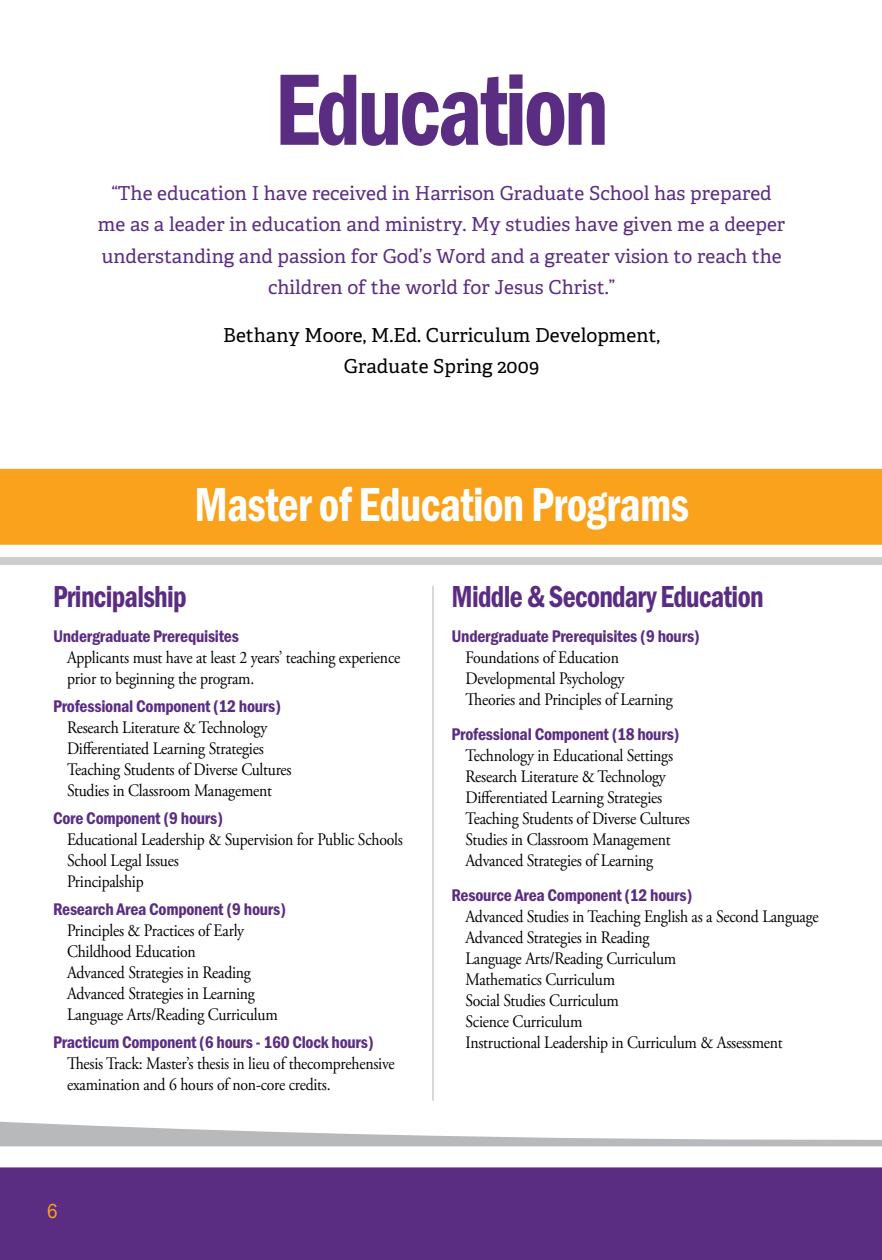
<style>
.page{position:relative;width:882px;height:1260px;background:#fff}
.page>*{position:absolute;margin:0;border:0;box-sizing:border-box;transform-origin:0 0}
.t1{font:105px "Franklin Gothic URW Con Dem";letter-spacing:-.035em;color:#5b2d82;scale:.9 1}
.t2{font:49.52px "Franklin Gothic URW Con Dem";letter-spacing:-.015em;color:#fff;scale:.9 1}
.t3{font:31.5px "Franklin Gothic URW Con Dem";letter-spacing:-.025em;color:#5b2d82;scale:.9 1}
.t4{font:21px "Franklin Gothic URW Con Boo";color:#faa21b}
.t5{font:19.25px/31.5px "Adelle";color:#5b2d82;text-align:center}
.t6{font:19.25px/31.5px "Adelle";color:#000;text-align:center}
.t7{font:17.5px/21px "Adobe Garamond Pro";letter-spacing:-.015em;color:#000;scale:.9 1}
.t8{font:17.5px "Franklin Gothic URW Con Dem";letter-spacing:-.015em;color:#5b2d82}
</style>
<div class="page">
<svg style="left:0;top:1121px;width:882px;height:25px"></svg>
<svg style="left:0;top:1146px;width:882px;height:114px"></svg>
<svg style="left:0;top:468px;width:882px;height:95px;background:#f7b145"></svg>
<hr style="left:432px;top:586px;width:2px;height:515px;background:#d1d3d4">
<h1 class="t1" style="left:275px;top:40px;width:373px">Education</h1>
<p class="t5" style="left:98px;top:177px;width:689px">“The education I have received in Harrison Graduate School has prepared me as a leader in education and ministry. My studies have given me a deeper understanding and passion for God’s Word and a greater vision to reach the children of the world for Jesus Christ.”</p>
<p class="t6" style="left:223px;top:318px;width:438px">Bethany Moore, M.Ed. Curriculum Development,<br>Graduate Spring 2009</p>
<h2 class="t2" style="left:194px;top:472px;width:551px">Master of Education Programs</h2>
<h3 class="t3" style="left:53px;top:575px;width:150px">Principalship</h3>
<p class="t8" style="left:53px;top:624px;width:187px">Undergraduate Prerequisites</p>
<p class="t7" style="left:67px;top:647px;width:372px">Applicants must have at least 2 years’ teaching experience prior to beginning the program.</p>
<p class="t8" style="left:53px;top:694px;width:230px">Professional Component (12 hours)</p>
<p class="t7" style="left:67px;top:717px;width:251px">Research Literature &amp; Technology Differentiated Learning Strategies Teaching Students of Diverse Cultures Studies in Classroom Management</p>
<p class="t8" style="left:53px;top:806px;width:172px">Core Component (9 hours)</p>
<p class="t7" style="left:67px;top:829px;width:375px">Educational Leadership &amp; Supervision for Public Schools<br>School Legal Issues<br>Principalship</p>
<p class="t8" style="left:53px;top:897px;width:235px">Research Area Component (9 hours)</p>
<p class="t7" style="left:67px;top:920px;width:236px">Principles &amp; Practices of Early<br>Childhood Education<br>Advanced Strategies in Reading<br>Advanced Strategies in Learning<br>Language Arts/Reading Curriculum</p>
<p class="t8" style="left:53px;top:1030px;width:322px">Practicum Component (6 hours - 160 Clock hours)</p>
<p class="t7" style="left:67px;top:1053px;width:366px">Thesis Track: Master’s thesis in lieu of thecomprehensive examination and 6 hours of non-core credits.</p>
<p class="t4" style="left:47px;top:1199px;width:12px">6</p>
<h3 class="t3" style="left:452px;top:575px;width:348px">Middle &amp; Secondary Education</h3>
<p class="t8" style="left:452px;top:624px;width:250px">Undergraduate Prerequisites (9 hours)</p>
<p class="t7" style="left:466px;top:647px;width:232px">Foundations of Education<br>Developmental Psychology<br>Theories and Principles of Learning</p>
<p class="t8" style="left:452px;top:722px;width:230px">Professional Component (18 hours)</p>
<p class="t7" style="left:466px;top:745px;width:251px">Technology in Educational Settings Research Literature &amp; Technology Differentiated Learning Strategies Teaching Students of Diverse Cultures Studies in Classroom Management Advanced Strategies of Learning</p>
<p class="t8" style="left:452px;top:883px;width:242px">Resource Area Component (12 hours)</p>
<p class="t7" style="left:466px;top:906px;width:394px">Advanced Studies in Teaching English as a Second Language Advanced Strategies in Reading<br>Language Arts/Reading Curriculum<br>Mathematics Curriculum<br>Social Studies Curriculum<br>Science Curriculum<br>Instructional Leadership in Curriculum &amp; Assessment</p>
</div>
